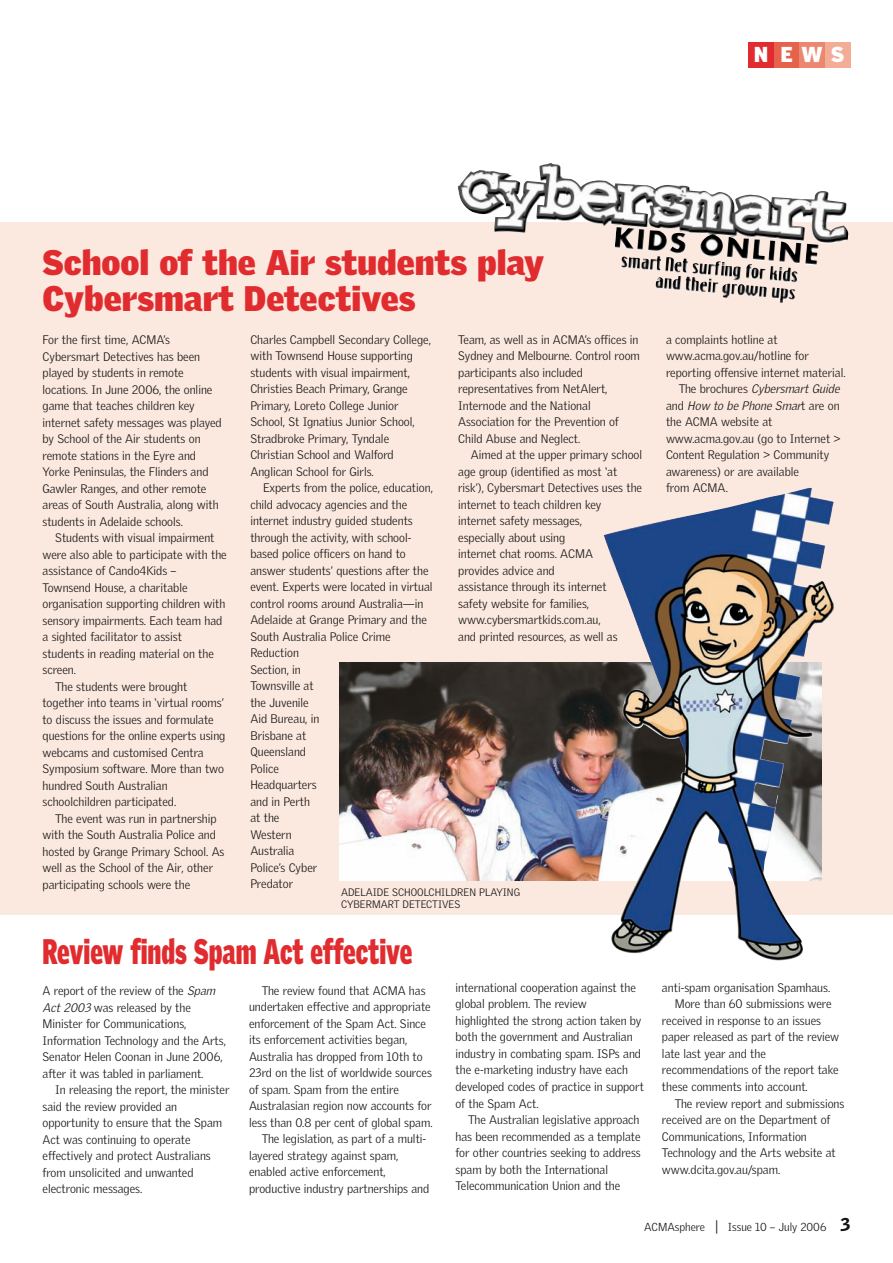
<style>
.page{position:relative;width:893px;height:1263px;background:#fff}
.page>*{position:absolute;margin:0;border:0;box-sizing:border-box;transform-origin:0 0}
.t1{font:900 34.5px/36px "Griffith Gothic";color:#e12c2f}
.t2{font:900 34.5px "Griffith Gothic";color:#e12c2f;scale:.7 1}
.t3{font:900 21px "Griffith Gothic";color:#fff}
.t4{font:300 12px/16.5px "Griffith Gothic";color:#121211}
.t5{font:italic 300 12px "Griffith Gothic";color:#121211}
.t6{font:300 11.25px "Griffith Gothic";color:#121211}
.t7{font:300 10.5px/12px "Griffith Gothic";color:#121211}
.s1{font-style:italic}
.s2{font-style:normal}
.s3{font-size:14.1px}
.s4{font-weight:900;font-size:18px}
</style>
<div class="page">
<div style="left:0;top:222px;width:893px;height:692px;background:#fbe8df"></div>
<div style="left:748px;top:43px;width:26px;height:25px;background:#e12c2f"></div>
<div style="left:774px;top:43px;width:25px;height:25px;background:#e7624b"></div>
<div style="left:799px;top:43px;width:26px;height:25px;background:#ec876f"></div>
<div style="left:825px;top:43px;width:25px;height:25px;background:#f3ac95"></div>
<img style="left:458px;top:162px;width:390px;height:105px">
<img style="left:339px;top:662px;width:265px;height:218px">
<img style="left:604px;top:488px;width:230px;height:473px">
<h2 class="t3" style="left:754px;top:43px;width:91px">N EWS</h2>
<h1 class="t1" style="left:43px;top:245px;width:503px">School of the Air students play<br>Cybersmart Detectives</h1>
<p class="t4" style="left:43px;top:332px;width:181px">For the first time, ACMA’s<br>Cybersmart Detectives has been played by students in remote locations. In June 2006, the online game that teaches children key internet safety messages was played by School of the Air students on remote stations in the Eyre and<br>Yorke Peninsulas, the Flinders and<br>Gawler Ranges, and other remote areas of South Australia, along with students in Adelaide schools.</p>
<p class="t4" style="left:55px;top:530px;width:161px">Students with visual impairment</p>
<p class="t4" style="left:43px;top:546px;width:186px">were also able to participate with the</p>
<p class="t4" style="left:43px;top:563px;width:136px">assistance of Cando4Kids –</p>
<p class="t4" style="left:43px;top:579px;width:146px">Townsend House, a charitable</p>
<p class="t4" style="left:43px;top:596px;width:184px">organisation supporting children with</p>
<p class="t4" style="left:43px;top:612px;width:181px">sensory impairments. Each team had</p>
<p class="t4" style="left:43px;top:629px;width:141px">a sighted facilitator to assist</p>
<p class="t4" style="left:43px;top:645px;width:173px">students in reading material on the</p>
<p class="t4" style="left:43px;top:662px;width:35px">screen.</p>
<p class="t4" style="left:55px;top:678px;width:134px">The students were brought</p>
<p class="t4" style="left:43px;top:695px;width:183px">together into teams in ‘virtual rooms’</p>
<p class="t4" style="left:43px;top:711px;width:173px">to discuss the issues and formulate</p>
<p class="t4" style="left:43px;top:728px;width:184px">questions for the online experts using</p>
<p class="t4" style="left:43px;top:744px;width:163px">webcams and customised Centra</p>
<p class="t4" style="left:43px;top:761px;width:183px">Symposium software. More than two</p>
<p class="t4" style="left:43px;top:777px;width:127px">hundred South Australian</p>
<p class="t4" style="left:43px;top:794px;width:135px">schoolchildren participated.</p>
<p class="t4" style="left:55px;top:810px;width:163px">The event was run in partnership</p>
<p class="t4" style="left:43px;top:827px;width:175px">with the South Australia Police and</p>
<p class="t4" style="left:43px;top:843px;width:183px">hosted by Grange Primary School. As</p>
<p class="t4" style="left:43px;top:860px;width:172px">well as the School of the Air, other</p>
<p class="t4" style="left:43px;top:876px;width:149px">participating schools were the</p>
<p class="t4" style="left:250px;top:331px;width:182px">Charles Campbell Secondary College, with Townsend House supporting students with visual impairment,<br>Christies Beach Primary, Grange<br>Primary, Loreto College Junior<br>School, St Ignatius Junior School,<br>Stradbroke Primary, Tyndale<br>Christian School and Walford<br>Anglican School for Girls.</p>
<p class="t4" style="left:250px;top:480px;width:184px;text-indent:13px">Experts from the police, education, child advocacy agencies and the internet industry guided students through the activity, with school&shy;based police officers on hand to answer students’ questions after the event. Experts were located in virtual control rooms around Australia—in<br>Adelaide at Grange Primary and the<br>South Australia Police Crime<br>Reduction<br>Section, in<br>Townsville at<br>the Juvenile<br>Aid Bureau, in<br>Brisbane at<br>Queensland<br>Police<br>Headquarters<br>and in Perth<br>at the<br>Western<br>Australia<br>Police’s Cyber<br>Predator</p>
<p class="t4" style="left:458px;top:331px;width:183px">Team, as well as in ACMA’s offices in<br>Sydney and Melbourne. Control room participants also included representatives from NetAlert,<br>Internode and the National<br>Association for the Prevention of<br>Child Abuse and Neglect.</p>
<p class="t4" style="left:458px;top:447px;width:185px;text-indent:13px">Aimed at the upper primary school age group (identified as most ‘at risk’), Cybersmart Detectives uses the internet to teach children key internet safety messages,<br>especially about using<br>internet chat rooms. ACMA<br>provides advice and<br>assistance through its internet<br>safety website for families, www.cybersmartkids.com.au,<br>and printed resources, as well as</p>
<p class="t7" style="left:341px;top:886px;width:181px">ADELAIDE SCHOOLCHILDREN PLAYING<br>CYBERMART DETECTIVES</p>
<h1 class="t2" style="left:43px;top:932px;width:530px">Review finds Spam Act effective</h1>
<p class="t4" style="left:43px;top:983px;width:185px">A report of the review of the <span class="s1">Spam<br>Act 2003</span> was released by the<br>Minister for Communications,<br>Information Technology and the Arts,<br>Senator Helen Coonan in June 2006, after it was tabled in parliament.</p>
<p class="t4" style="left:43px;top:1082px;width:189px;text-indent:13px">In releasing the report, the minister said the review provided an opportunity to ensure that the Spam<br>Act was continuing to operate effectively and protect Australians from unsolicited and unwanted electronic messages.</p>
<p class="t4" style="left:262px;top:982px;width:165px">The review found that ACMA has</p>
<p class="t4" style="left:249px;top:999px;width:183px">undertaken effective and appropriate</p>
<p class="t4" style="left:249px;top:1015px;width:179px">enforcement of the Spam Act. Since</p>
<p class="t4" style="left:249px;top:1032px;width:160px">its enforcement activities began,</p>
<p class="t4" style="left:249px;top:1048px;width:175px">Australia has dropped from 10th to</p>
<p class="t4" style="left:249px;top:1065px;width:184px">23rd on the list of worldwide sources</p>
<p class="t4" style="left:249px;top:1081px;width:151px">of spam. Spam from the entire</p>
<p class="t4" style="left:249px;top:1098px;width:184px">Australasian region now accounts for</p>
<p class="t4" style="left:249px;top:1114px;width:185px">less than 0.8 per cent of global spam.</p>
<p class="t4" style="left:262px;top:1131px;width:166px">The legislation, as part of a multi-</p>
<p class="t4" style="left:249px;top:1147px;width:151px">layered strategy against spam,</p>
<p class="t4" style="left:249px;top:1164px;width:138px">enabled active enforcement,</p>
<p class="t4" style="left:249px;top:1180px;width:182px">productive industry partnerships and</p>
<p class="t4" style="left:455px;top:979px;width:190px">international cooperation against the global problem. The review<br>highlighted the strong action taken by both the government and Australian industry in combating spam. ISPs and the e-marketing industry have each developed codes of practice in support of the Spam Act.</p>
<p class="t4" style="left:455px;top:1111px;width:187px;text-indent:13px">The Australian legislative approach has been recommended as a template for other countries seeking to address spam by both the International Telecommunication Union and the</p>
<p class="t4" style="left:666px;top:331px;width:113px">a complaints hotline at</p>
<p class="t4" style="left:666px;top:348px;width:144px">www.acma.gov.au/hotline for</p>
<p class="t4" style="left:666px;top:364px;width:181px">reporting offensive internet material.</p>
<p class="t5" style="left:679px;top:382px;width:164px"><span class="s2">Th e b ro c h u re s</span> Cybersmart Guide</p>
<p class="t5" style="left:666px;top:398px;width:175px"><span class="s2">a n d</span> How to be Phone Smar<span class="s2">t a re o n</span></p>
<p class="t4" style="left:666px;top:414px;width:108px">the ACMA website at</p>
<p class="t4" style="left:666px;top:430px;width:176px">www.acma.gov.au (go to Internet &gt;</p>
<p class="t4" style="left:666px;top:447px;width:165px">Content Regulation &gt; Community</p>
<p class="t4" style="left:666px;top:463px;width:135px">awareness) or are available</p>
<p class="t4" style="left:666px;top:480px;width:63px">from ACMA.</p>
<p class="t4" style="left:662px;top:979px;width:170px">anti-spam organisation Spamhaus.</p>
<p class="t4" style="left:675px;top:996px;width:158px">More than 60 submissions were</p>
<p class="t4" style="left:662px;top:1012px;width:161px">received in response to an issues</p>
<p class="t4" style="left:662px;top:1029px;width:179px">paper released as part of the review</p>
<p class="t4" style="left:662px;top:1045px;width:105px">late last year and the</p>
<p class="t4" style="left:662px;top:1062px;width:178px">recommendations of the report take</p>
<p class="t4" style="left:662px;top:1078px;width:147px">these comments into account.</p>
<p class="t4" style="left:675px;top:1095px;width:171px">The review report and submissions</p>
<p class="t4" style="left:662px;top:1111px;width:170px">received are on the Department of</p>
<p class="t4" style="left:662px;top:1128px;width:146px">Communications, Information</p>
<p class="t4" style="left:662px;top:1144px;width:175px">Technology and the Arts website at</p>
<p class="t4" style="left:662px;top:1161px;width:120px">www.dcita.gov.au/spam.</p>
<p class="t6" style="left:644px;top:1220px;width:208px">ACMAsphere <span class="s3">|</span> Issue 10 – July 2006 <span class="s4">3</span></p>
</div>
